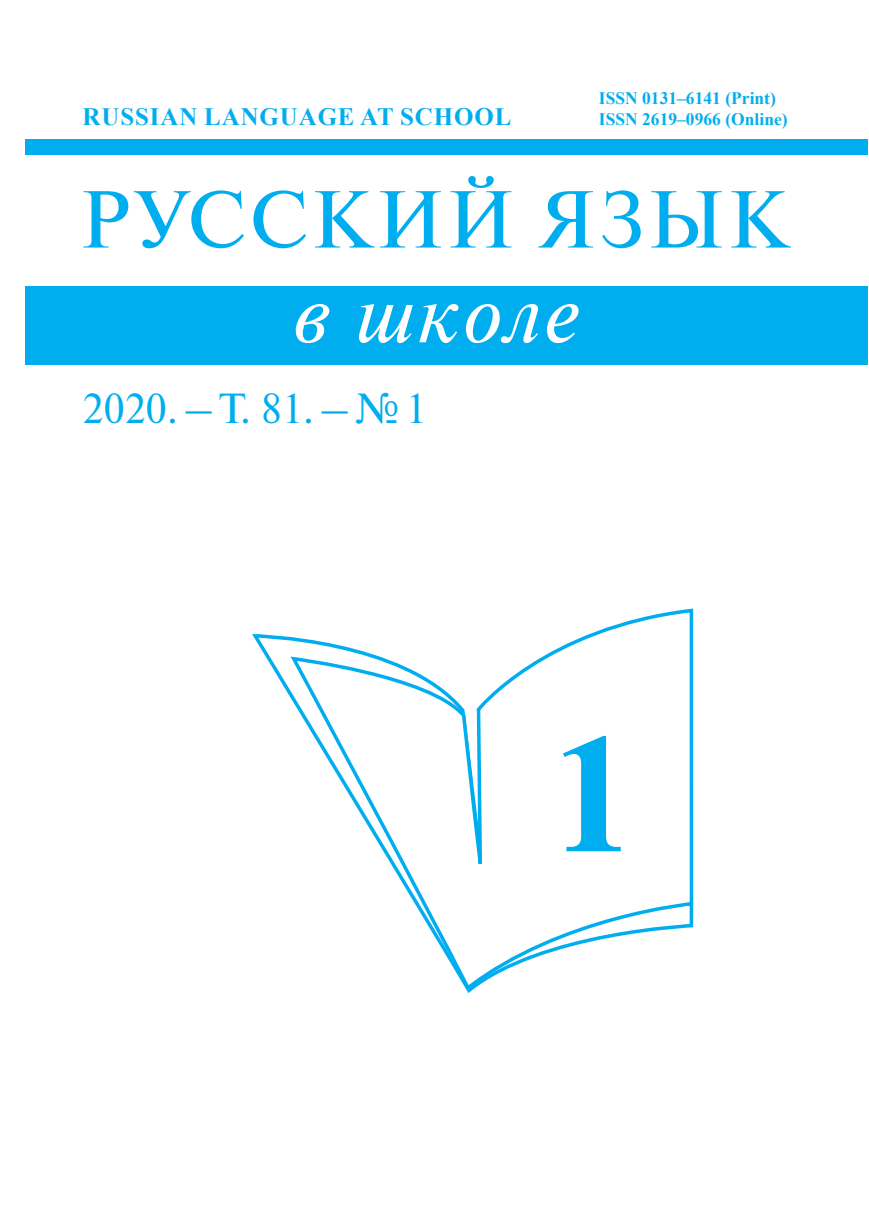
<style>
.page{position:relative;width:869px;height:1216px;background:#fff}
.page>*{position:absolute;margin:0;border:0;box-sizing:border-box;transform-origin:0 0}
.t1{font:700 152.25px "Newton C";color:#00aeef}
.t2{font:80.5px "Newton C";letter-spacing:.04em;color:#00aeef}
.t3{font:italic 80.5px "Newton C";letter-spacing:.04em;color:#fff}
.t4{font:42px "Newton C";color:#00aeef}
.t5{font:700 25.03px "Times New Roman";letter-spacing:.035em;color:#00aeef}
.t6{font:700 17.5px "Times New Roman";color:#00aeef}
</style>
<div class="page">
<svg style="left:290px;top:608px;width:404px;height:385px"></svg>
<div style="left:26px;top:286px;width:841px;height:78px;background:#00aeef"></div>
<div style="left:26px;top:139px;width:841px;height:15px;background:#00aeef"></div>
<p class="t6" style="left:598px;top:85px;width:178px">ISSN 0131–6141 (Print)</p>
<h3 class="t5" style="left:83px;top:99px;width:430px">RUSSIAN LANGUAGE AT SCHOOL</h3>
<p class="t6" style="left:598px;top:106px;width:190px">ISSN 2619–0966 (Online)</p>
<h2 class="t2" style="left:80px;top:176px;width:710px">РУССКИЙ ЯЗЫК</h2>
<h2 class="t3" style="left:291px;top:271px;width:287px">в школе</h2>
<h3 class="t4" style="left:83px;top:385px;width:345px">2020. – Т. 81. – № 1</h3>
<h1 class="t1" style="left:548px;top:705px;width:85px">1</h1>
</div>
